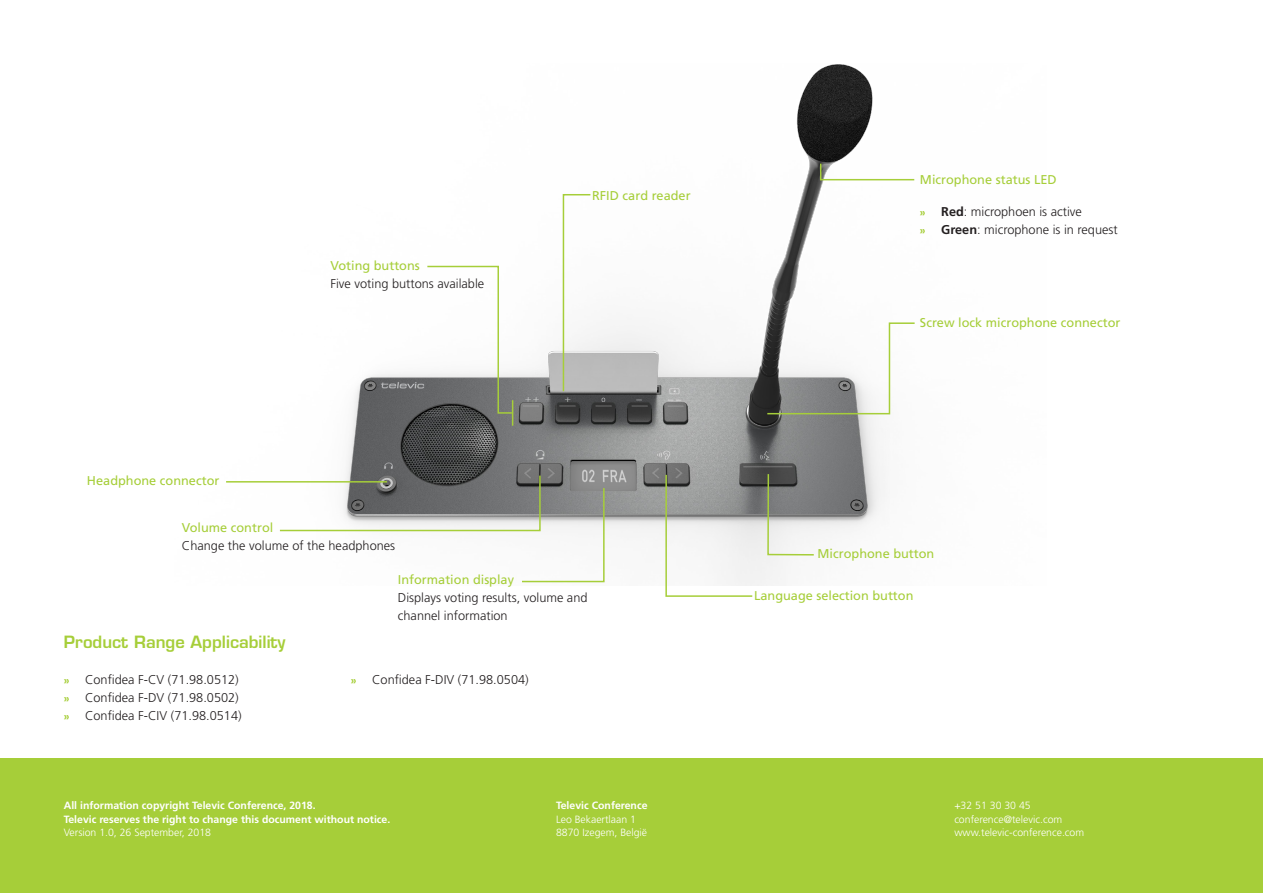
<style>
.page{position:relative;width:1263px;height:893px;background:#fff}
.page>*{position:absolute;margin:0;border:0;box-sizing:border-box;transform-origin:0 0}
.Titel_niveau_3_-_1st{font:600 16.5px "Eurostile LT Std";color:#a6ce39}
.Text_-_cell{font:300 12.75px/18px "Frutiger LT Std";color:#231f20}
.Text_-_cell-2{font:12.75px "Frutiger LT Std";color:#a6ce39}
.t1{font:700 10.5px/13.5px "Frutiger LT Std";color:#fff}
.t2{font:300 10.5px/13.5px "Frutiger LT Std";color:#fff}
.s1{font-weight:700;font-size:10.5px;color:#a6ce39}
.s2{font-weight:700}
</style>
<div class="page">
<div style="left:0;top:758px;width:1263px;height:135px;background:#a6ce39"></div>
<img style="left:346px;top:64px;width:539px;height:522px">
<svg style="left:766px;top:473px;width:49px;height:83px"></svg>
<svg style="left:665px;top:473px;width:89px;height:124px"></svg>
<svg style="left:279px;top:474px;width:326px;height:109px"></svg>
<hr style="left:226px;top:481px;width:161px;height:2px;background:#a6ce39">
<svg style="left:426px;top:265px;width:87px;height:161px"></svg>
<svg style="left:562px;top:193px;width:30px;height:200px"></svg>
<svg style="left:766px;top:322px;width:149px;height:93px"></svg>
<svg style="left:819px;top:162px;width:96px;height:19px"></svg>
<p class="Text_-_cell-2" style="left:87px;top:473px;width:134px">Headphone connector</p>
<p class="Text_-_cell-2" style="left:330px;top:258px;width:91px">Voting buttons</p>
<p class="Text_-_cell" style="left:330px;top:274px;width:155px">Five voting buttons available</p>
<p class="Text_-_cell-2" style="left:182px;top:520px;width:93px">Volume control</p>
<p class="Text_-_cell" style="left:182px;top:537px;width:215px">Change the volume of the headphones</p>
<p class="Text_-_cell-2" style="left:592px;top:188px;width:100px">RFID card reader</p>
<p class="Titel_niveau_3_-_1st" style="left:64px;top:632px;width:223px">Product Range Applicability</p>
<p class="Text_-_cell" style="left:64px;top:671px;width:177px"><span class="s1">»</span> Confidea F-CV (71.98.0512)</p>
<p class="Text_-_cell" style="left:64px;top:689px;width:177px"><span class="s1">»</span> Confidea F-DV (71.98.0502)</p>
<p class="Text_-_cell" style="left:64px;top:707px;width:179px"><span class="s1">»</span> Confidea F-CIV (71.98.0514)</p>
<p class="Text_-_cell-2" style="left:398px;top:572px;width:118px">Information display</p>
<p class="Text_-_cell" style="left:398px;top:589px;width:191px">Displays voting results, volume and channel information</p>
<p class="Text_-_cell" style="left:351px;top:671px;width:179px"><span class="s1">»</span> Confidea F-DIV (71.98.0504)</p>
<p class="t1" style="left:64px;top:799px;width:328px">All information copyright Televic Conference, 2018.<br>Televic reserves the right to change this document without notice.</p>
<p class="t2" style="left:64px;top:826px;width:149px">Version 1.0, 26 September, 2018</p>
<p class="t1" style="left:556px;top:799px;width:93px">Televic Conference</p>
<p class="t2" style="left:556px;top:812px;width:93px">Leo Bekaertlaan 1<br>8870 Izegem, België</p>
<p class="Text_-_cell-2" style="left:920px;top:172px;width:138px">Microphone status LED</p>
<p class="Text_-_cell" style="left:920px;top:203px;width:163px"><span class="s1">»</span> <span class="s2">Red</span>: microphoen is active</p>
<p class="Text_-_cell" style="left:920px;top:221px;width:199px"><span class="s1">»</span> <span class="s2">Green</span>: microphone is in request</p>
<p class="Text_-_cell-2" style="left:920px;top:315px;width:202px">Screw lock microphone connector</p>
<p class="Text_-_cell-2" style="left:817px;top:546px;width:118px">Microphone button</p>
<p class="Text_-_cell-2" style="left:754px;top:588px;width:161px">Language selection button</p>
<p class="t2" style="left:954px;top:799px;width:131px">+32 51 30 30 45 conference@televic.com www.televic-conference.com</p>
</div>
